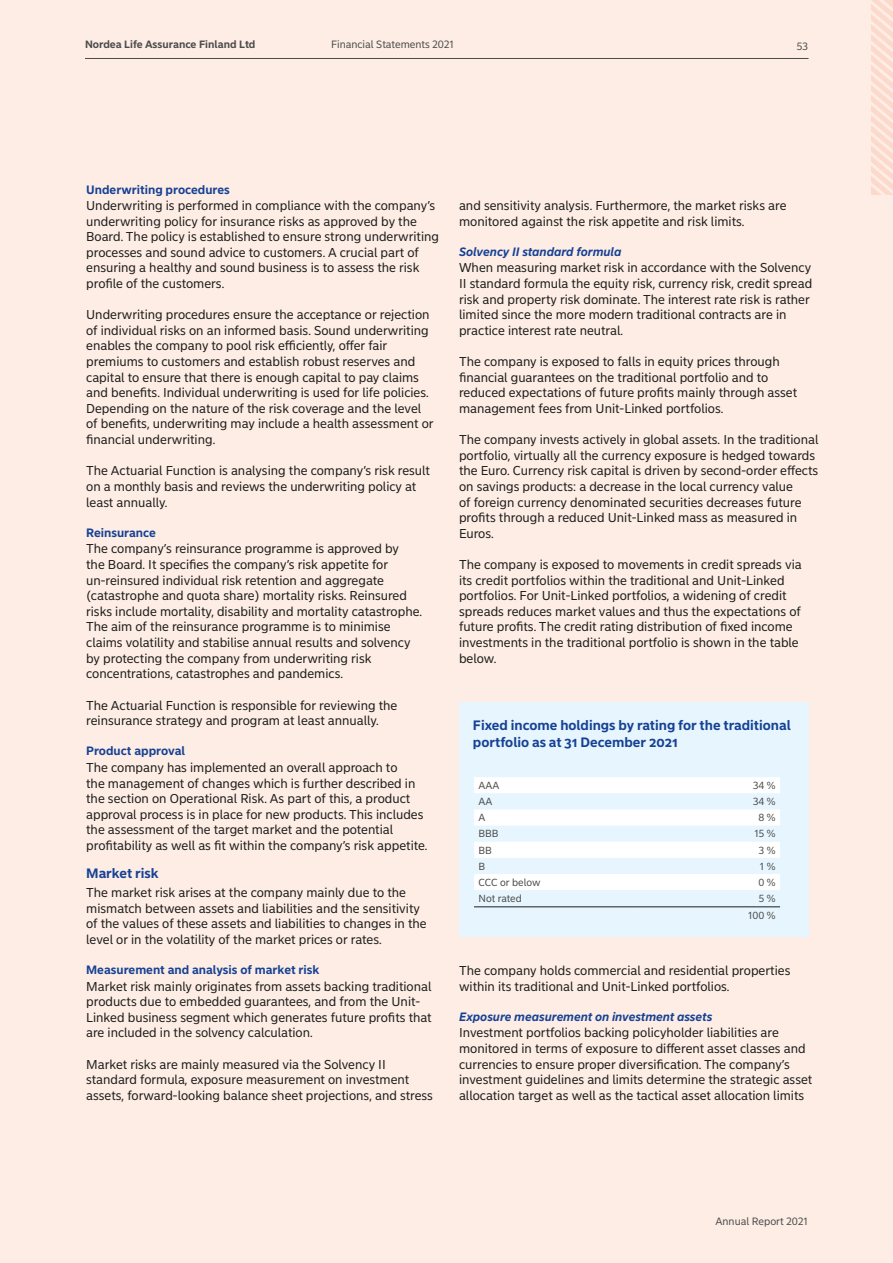
<style>
.page{position:relative;width:893px;height:1263px;background:#fdede5}
.page>*{position:absolute;margin:0;border:0;box-sizing:border-box;transform-origin:0 0}
.t1{font:700 13.5px/16.8px "Nordea Sans Small";color:#164194}
.t2{font:12.75px/15.6px "Nordea Sans Small";color:#1d1d1b}
.t3{font:700 12px "Nordea Sans Small";color:#164194}
.t4{font:italic 700 12px "Nordea Sans Small";color:#164194}
.t5{font:10.5px "Nordea Sans Small";color:#4b4b4a}
.t6{font:700 10.5px "Nordea Sans Small";color:#4b4b4a}
.t7{font:10.2px/16.4px "Nordea Sans Small";color:#4b4b4a;text-align:right}
</style>
<div class="page">
<hr style="left:85px;top:58px;width:724px;height:1px;background:#4b4b4a">
<svg style="left:872px;top:0;width:21px;height:194px"></svg>
<div style="left:459px;top:702px;width:350px;height:234px;background:#e6f5fe"></div>
<svg style="left:474px;top:777px;width:306px;height:113px"></svg>
<hr style="left:474px;top:906px;width:165px;height:1px;background:#1d1d1b">
<hr style="left:639px;top:906px;width:141px;height:1px;background:#1d1d1b">
<p class="t6" style="left:85px;top:38px;width:172px">Nordea Life Assurance Finland Ltd</p>
<p class="t5" style="left:331px;top:38px;width:124px">Financial Statements 2021</p>
<p class="t5" style="left:797px;top:40px;width:13px">53</p>
<p class="t3" style="left:86px;top:183px;width:145px">Underwriting procedures</p>
<p class="t2" style="left:86px;top:198px;width:354px">Underwriting is performed in compliance with the company’s underwriting policy for insurance risks as approved by the Board. The policy is established to ensure strong underwriting processes and sound advice to customers. A crucial part of ensuring a healthy and sound business is to assess the risk profile of the customers.</p>
<p class="t2" style="left:86px;top:307px;width:349px">Underwriting procedures ensure the acceptance or rejection of individual risks on an informed basis. Sound underwriting enables the company to pool risk efficiently, offer fair premiums to customers and establish robust reserves and capital to ensure that there is enough capital to pay claims and benefits. Individual underwriting is used for life policies.<br>Depending on the nature of the risk coverage and the level of benefits, underwriting may include a health assessment or financial underwriting.</p>
<p class="t2" style="left:86px;top:463px;width:345px">The Actuarial Function is analysing the company’s risk result on a monthly basis and reviews the underwriting policy at least annually.</p>
<p class="t3" style="left:86px;top:525px;width:71px">Reinsurance</p>
<p class="t2" style="left:86px;top:541px;width:338px">The company’s reinsurance programme is approved by<br>the Board. It specifies the company’s risk appetite for un-reinsured individual risk retention and aggregate (catastrophe and quota share) mortality risks. Reinsured risks include mortality, disability and mortality catastrophe.<br>The aim of the reinsurance programme is to minimise claims volatility and stabilise annual results and solvency by protecting the company from underwriting risk concentrations, catastrophes and pandemics.</p>
<p class="t2" style="left:86px;top:697px;width:313px">The Actuarial Function is responsible for reviewing the reinsurance strategy and program at least annually.</p>
<p class="t3" style="left:86px;top:743px;width:100px">Product approval</p>
<p class="t2" style="left:86px;top:760px;width:343px">The company has implemented an overall approach to<br>the management of changes which is further described in the section on Operational Risk. As part of this, a product approval process is in place for new products. This includes the assessment of the target market and the potential profitability as well as fit within the company’s risk appetite.</p>
<p class="t1" style="left:86px;top:865px;width:74px">Market risk</p>
<p class="t2" style="left:86px;top:885px;width:342px">The market risk arises at the company mainly due to the mismatch between assets and liabilities and the sensitivity of the values of these assets and liabilities to changes in the level or in the volatility of the market prices or rates.</p>
<p class="t3" style="left:86px;top:962px;width:235px">Measurement and analysis of market risk</p>
<p class="t2" style="left:86px;top:978px;width:347px">Market risk mainly originates from assets backing traditional products due to embedded guarantees, and from the Unit-Linked business segment which generates future profits that are included in the solvency calculation.</p>
<p class="t2" style="left:86px;top:1056px;width:348px">Market risks are mainly measured via the Solvency II standard formula, exposure measurement on investment assets, forward-looking balance sheet projections, and stress</p>
<p class="t2" style="left:459px;top:198px;width:329px">and sensitivity analysis. Furthermore, the market risks are monitored against the risk appetite and risk limits.</p>
<p class="t4" style="left:459px;top:244px;width:164px">Solvency II standard formula</p>
<p class="t2" style="left:459px;top:260px;width:355px">When measuring market risk in accordance with the Solvency II standard formula the equity risk, currency risk, credit spread risk and property risk dominate. The interest rate risk is rather limited since the more modern traditional contracts are in practice interest rate neutral.</p>
<p class="t2" style="left:459px;top:354px;width:340px">The company is exposed to falls in equity prices through financial guarantees on the traditional portfolio and to reduced expectations of future profits mainly through asset management fees from Unit-Linked portfolios.</p>
<p class="t2" style="left:459px;top:432px;width:361px">The company invests actively in global assets. In the traditional portfolio, virtually all the currency exposure is hedged towards the Euro. Currency risk capital is driven by second-order effects on savings products: a decrease in the local currency value<br>of foreign currency denominated securities decreases future profits through a reduced Unit-Linked mass as measured in Euros.</p>
<p class="t2" style="left:459px;top:557px;width:344px">The company is exposed to movements in credit spreads via its credit portfolios within the traditional and Unit-Linked portfolios. For Unit-Linked portfolios, a widening of credit spreads reduces market values and thus the expectations of future profits. The credit rating distribution of fixed income investments in the traditional portfolio is shown in the table below.</p>
<p class="t1" style="left:473px;top:717px;width:319px">Fixed income holdings by rating for the traditional portfolio as at 31 December 2021</p>
<p class="t7" style="left:478px;top:777px;width:22px">AAA</p>
<p class="t7" style="left:753px;top:777px;width:24px">34 %</p>
<p class="t7" style="left:478px;top:793px;width:15px">AA</p>
<p class="t7" style="left:753px;top:793px;width:24px">34 %</p>
<p class="t7" style="left:478px;top:810px;width:8px">A</p>
<p class="t7" style="left:758px;top:810px;width:19px">8 %</p>
<p class="t7" style="left:478px;top:826px;width:22px">BBB</p>
<p class="t7" style="left:754px;top:826px;width:23px">15 %</p>
<p class="t7" style="left:478px;top:842px;width:15px">BB</p>
<p class="t7" style="left:759px;top:842px;width:18px">3 %</p>
<p class="t7" style="left:478px;top:858px;width:8px">B</p>
<p class="t7" style="left:760px;top:858px;width:17px">1 %</p>
<p class="t7" style="left:478px;top:874px;width:63px">CCC or below</p>
<p class="t7" style="left:758px;top:874px;width:19px">0 %</p>
<p class="t7" style="left:478px;top:891px;width:45px">Not rated</p>
<p class="t7" style="left:748px;top:891px;width:29px">5 %<br>100 %</p>
<p class="t2" style="left:459px;top:963px;width:333px">The company holds commercial and residential properties within its traditional and Unit-Linked portfolios.</p>
<p class="t4" style="left:459px;top:1009px;width:255px">Exposure measurement on investment assets</p>
<p class="t2" style="left:459px;top:1025px;width:355px">Investment portfolios backing policyholder liabilities are monitored in terms of exposure to different asset classes and currencies to ensure proper diversification. The company’s investment guidelines and limits determine the strategic asset allocation target as well as the tactical asset allocation limits</p>
<p class="t5" style="left:715px;top:1215px;width:94px">Annual Report 2021</p>
</div>
